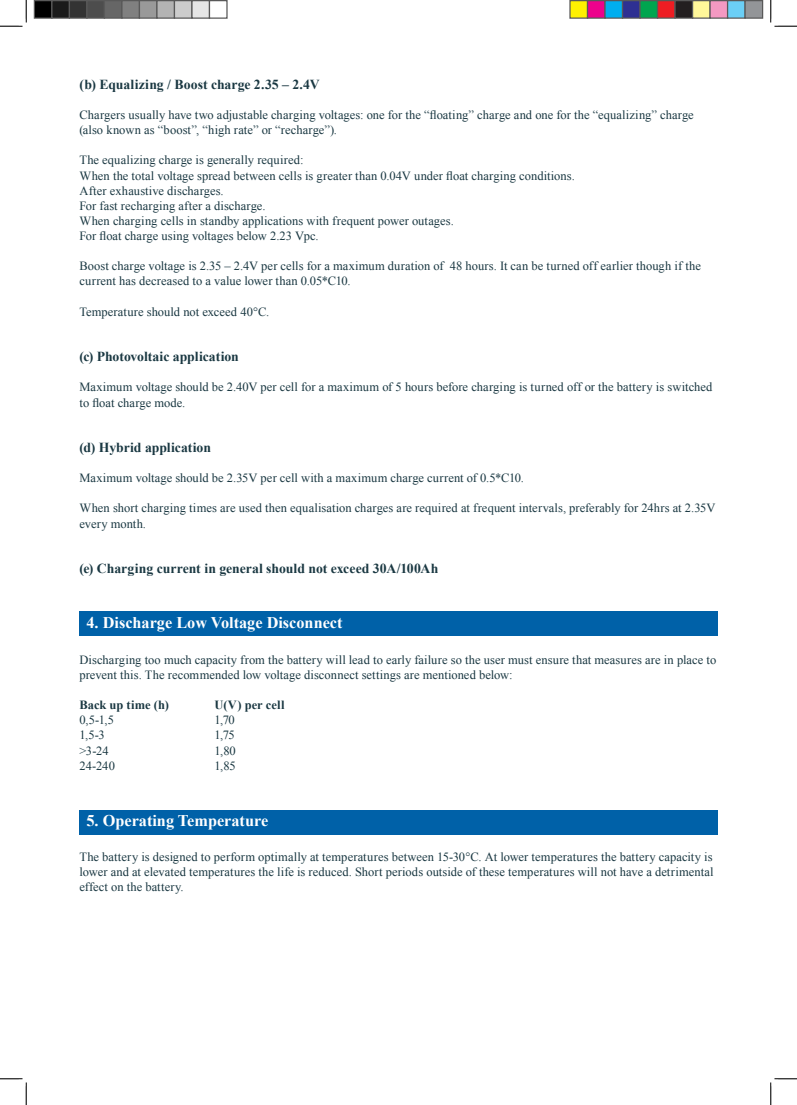
<style>
.page{position:relative;width:797px;height:1105px;background:#fff}
.page>*{position:absolute;margin:0;border:0;box-sizing:border-box;transform-origin:0 0}
.t1{font:700 16.25px "Times New Roman";color:#fff}
.t2{font:700 13.75px "Times New Roman";color:#1a3842}
.t3{font:12.5px/15.1px "Times New Roman";letter-spacing:.005em;color:#1a3842}
.t4{font:700 12.5px "Times New Roman";letter-spacing:.005em;color:#1a3842}
</style>
<div class="page">
<div style="left:79px;top:611px;width:638px;height:25px;background:#0061a8"></div>
<div style="left:79px;top:810px;width:638px;height:25px;background:#0061a8"></div>
<svg style="left:0;top:0;width:27px;height:27px"></svg>
<svg style="left:0;top:1078px;width:27px;height:27px"></svg>
<svg style="left:770px;top:0;width:27px;height:27px"></svg>
<svg style="left:770px;top:1078px;width:27px;height:27px"></svg>
<div style="left:34px;top:1px;width:18px;height:17px;background:#000"></div>
<div style="left:34px;top:0;width:18px;height:19px;border:1px solid #595959"></div>
<div style="left:52px;top:1px;width:17px;height:17px;background:#1a1a1a"></div>
<div style="left:51px;top:0;width:19px;height:19px;border:1px solid #595959"></div>
<div style="left:69px;top:1px;width:18px;height:17px;background:#333"></div>
<div style="left:69px;top:0;width:19px;height:19px;border:1px solid #595959"></div>
<div style="left:87px;top:1px;width:17px;height:17px;background:#4d4d4d"></div>
<div style="left:86px;top:0;width:19px;height:19px;border:1px solid #595959"></div>
<div style="left:104px;top:1px;width:18px;height:17px;background:#666"></div>
<div style="left:104px;top:0;width:18px;height:19px;border:1px solid #595959"></div>
<div style="left:122px;top:1px;width:17px;height:17px;background:#808080"></div>
<div style="left:121px;top:0;width:19px;height:19px;border:1px solid #595959"></div>
<div style="left:139px;top:1px;width:18px;height:17px;background:#999"></div>
<div style="left:139px;top:0;width:19px;height:19px;border:1px solid #595959"></div>
<div style="left:157px;top:1px;width:17px;height:17px;background:#b3b3b3"></div>
<div style="left:156px;top:0;width:19px;height:19px;border:1px solid #595959"></div>
<div style="left:174px;top:1px;width:18px;height:17px;background:#ccc"></div>
<div style="left:174px;top:0;width:18px;height:19px;border:1px solid #595959"></div>
<div style="left:192px;top:1px;width:17px;height:17px;background:#e6e6e6"></div>
<div style="left:191px;top:0;width:19px;height:19px;border:1px solid #595959"></div>
<div style="left:209px;top:0;width:19px;height:19px;border:1px solid #595959"></div>
<div style="left:570px;top:1px;width:17px;height:17px;background:#fff101"></div>
<div style="left:569px;top:0;width:19px;height:19px;border:1px solid #595959"></div>
<div style="left:587px;top:1px;width:18px;height:17px;background:#ed028c"></div>
<div style="left:587px;top:0;width:18px;height:19px;border:1px solid #595959"></div>
<div style="left:605px;top:1px;width:17px;height:17px;background:#00aeef"></div>
<div style="left:604px;top:0;width:19px;height:19px;border:1px solid #595959"></div>
<div style="left:622px;top:1px;width:18px;height:17px;background:#2e3092"></div>
<div style="left:622px;top:0;width:18px;height:19px;border:1px solid #595959"></div>
<div style="left:640px;top:1px;width:17px;height:17px;background:#00a54f"></div>
<div style="left:639px;top:0;width:19px;height:19px;border:1px solid #595959"></div>
<div style="left:657px;top:1px;width:18px;height:17px;background:#ee1d23"></div>
<div style="left:657px;top:0;width:18px;height:19px;border:1px solid #595959"></div>
<div style="left:675px;top:1px;width:17px;height:17px;background:#231f20"></div>
<div style="left:674px;top:0;width:19px;height:19px;border:1px solid #595959"></div>
<div style="left:692px;top:1px;width:18px;height:17px;background:#fff79a"></div>
<div style="left:692px;top:0;width:18px;height:19px;border:1px solid #595959"></div>
<div style="left:710px;top:1px;width:17px;height:17px;background:#f499c2"></div>
<div style="left:709px;top:0;width:19px;height:19px;border:1px solid #595959"></div>
<div style="left:727px;top:1px;width:18px;height:17px;background:#6bcff6"></div>
<div style="left:727px;top:0;width:18px;height:19px;border:1px solid #595959"></div>
<div style="left:745px;top:1px;width:17px;height:17px;background:#939598"></div>
<div style="left:744px;top:0;width:19px;height:19px;border:1px solid #595959"></div>
<p class="t2" style="left:79px;top:75px;width:242px">(b) Equalizing / Boost charge 2.35 – 2.4V</p>
<p class="t3" style="left:79px;top:107px;width:616px">Chargers usually have two adjustable charging voltages: one for the “floating” charge and one for the “equalizing” charge (also known as “boost”, “high rate” or “recharge”).</p>
<p class="t3" style="left:79px;top:152px;width:225px">The equalizing charge is generally required:</p>
<p class="t3" style="left:79px;top:168px;width:497px">When the total voltage spread between cells is greater than 0.04V under float charging conditions.</p>
<p class="t3" style="left:79px;top:183px;width:146px">After exhaustive discharges.</p>
<p class="t3" style="left:79px;top:198px;width:188px">For fast recharging after a discharge.</p>
<p class="t3" style="left:79px;top:213px;width:376px">When charging cells in standby applications with frequent power outages.</p>
<p class="t3" style="left:79px;top:228px;width:241px">For float charge using voltages below 2.23 Vpc.</p>
<p class="t3" style="left:79px;top:258px;width:623px">Boost charge voltage is 2.35 – 2.4V per cells for a maximum duration of 48 hours. It can be turned off earlier though if the current has decreased to a value lower than 0.05*C10.</p>
<p class="t3" style="left:79px;top:304px;width:191px">Temperature should not exceed 40°C.</p>
<p class="t2" style="left:79px;top:347px;width:161px">(c) Photovoltaic application</p>
<p class="t3" style="left:79px;top:379px;width:634px">Maximum voltage should be 2.40V per cell for a maximum of 5 hours before charging is turned off or the battery is switched to float charge mode.</p>
<p class="t2" style="left:79px;top:438px;width:133px">(d) Hybrid application</p>
<p class="t3" style="left:79px;top:470px;width:446px">Maximum voltage should be 2.35V per cell with a maximum charge current of 0.5*C10.</p>
<p class="t3" style="left:79px;top:500px;width:637px">When short charging times are used then equalisation charges are required at frequent intervals, preferably for 24hrs at 2.35V every month.</p>
<p class="t2" style="left:79px;top:559px;width:360px">(e) Charging current in general should not exceed 30A/100Ah</p>
<p class="t1" style="left:86px;top:611px;width:257px">4. Discharge Low Voltage Disconnect</p>
<p class="t3" style="left:79px;top:652px;width:638px">Discharging too much capacity from the battery will lead to early failure so the user must ensure that measures are in place to prevent this. The recommended low voltage disconnect settings are mentioned below:</p>
<p class="t4" style="left:79px;top:696px;width:91px">Back up time (h)</p>
<p class="t4" style="left:214px;top:696px;width:71px">U(V) per cell</p>
<p class="t3" style="left:79px;top:712px;width:36px">0,5-1,5</p>
<p class="t3" style="left:214px;top:712px;width:22px">1,70</p>
<p class="t3" style="left:79px;top:727px;width:27px">1,5-3</p>
<p class="t3" style="left:214px;top:727px;width:22px">1,75</p>
<p class="t3" style="left:79px;top:743px;width:31px">&gt;3-24</p>
<p class="t3" style="left:214px;top:743px;width:23px">1,80</p>
<p class="t3" style="left:79px;top:758px;width:37px">24-240</p>
<p class="t3" style="left:214px;top:758px;width:23px">1,85</p>
<p class="t1" style="left:86px;top:810px;width:183px">5. Operating Temperature</p>
<p class="t3" style="left:79px;top:848px;width:635px;text-align:justify">The battery is designed to perform optimally at temperatures between 15-30°C. At lower temperatures the battery capacity is lower and at elevated temperatures the life is reduced. Short periods outside of these temperatures will not have a detrimental effect on the battery.</p>
</div>
